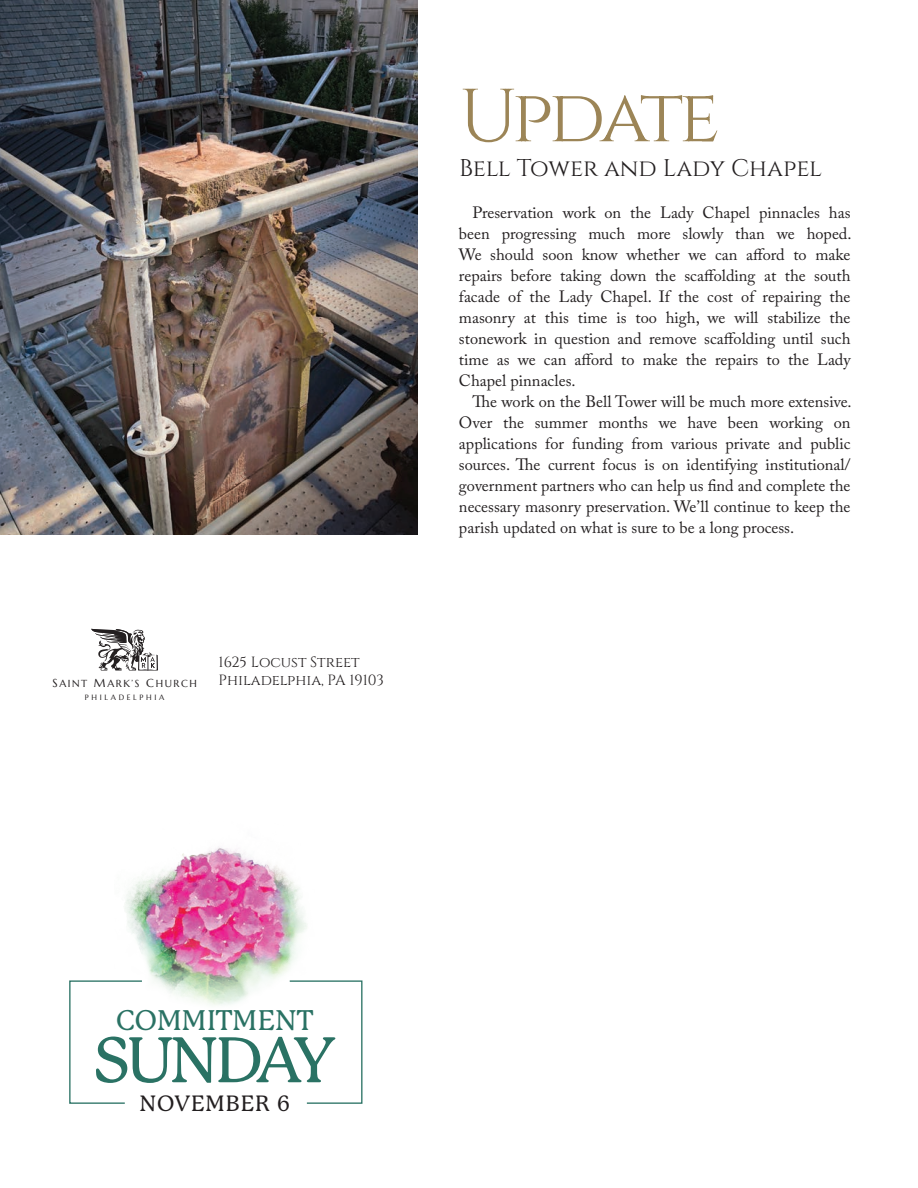
<style>
.page{position:relative;width:918px;height:1188px;background:#fff}
.page>*{position:absolute;margin:0;border:0;box-sizing:border-box;transform-origin:0 0}
.t1{font:75px "Cinzel";letter-spacing:-.075em;color:#9c8557}
.t2{font:500 63px "P Mackinac Pro";letter-spacing:-.06em;color:#2a7264}
.t3{font:500 27.75px "P Mackinac Pro";color:#2a7264}
.t4{font:24px "Cinzel";color:#231f20}
.t5{font:500 21.6px "P Mackinac Pro";letter-spacing:.04em;color:#231f20}
.t6{font:16.35px/21px "Adobe Caslon Pro";color:#231f20;text-align:justify}
.t7{font:14.85px "Cinzel";color:#231f20}
.t8{font:10.2px "Marcellus SC";letter-spacing:.15em;color:#231f20}
.t9{font:7.65px "Marcellus SC";letter-spacing:.35em;color:#231f20}
.s1{font-size:11.55px}
</style>
<div class="page">
<svg style="left:91px;top:629px;width:67px;height:42px"></svg>
<img style="left:0;top:0;width:417px;height:534px">
<img style="left:125px;top:847px;width:182px;height:158px">
<svg style="left:69px;top:980px;width:74px;height:124px"></svg>
<svg style="left:288px;top:980px;width:75px;height:124px"></svg>
<p class="t7" style="left:219px;top:652px;width:143px">1625 Locust Street</p>
<p class="t8" style="left:52px;top:677px;width:146px"><span class="s1">S</span>AINT <span class="s1">M</span>ARK’S <span class="s1">C</span>HURCH</p>
<p class="t7" style="left:219px;top:670px;width:167px">Philadelphia, PA 19103</p>
<p class="t9" style="left:85px;top:692px;width:81px">PHILADELPHIA</p>
<h1 class="t1" style="left:459px;top:68px;width:262px">Update</h1>
<h3 class="t4" style="left:459px;top:153px;width:365px">Bell Tower and Lady Chapel</h3>
<p class="t6" style="left:459px;top:202px;width:394px;text-indent:14px">Preservation work on the Lady Chapel pinnacles has been progressing much more slowly than we hoped.<br>We should soon know whether we can afford to make repairs before taking down the scaffolding at the south facade of the Lady Chapel. If the cost of repairing the masonry at this time is too high, we will stabilize the stonework in question and remove scaffolding until such time as we can afford to make the repairs to the Lady Chapel pinnacles.</p>
<p class="t6" style="left:459px;top:391px;width:394px;text-indent:14px">The work on the Bell Tower will be much more extensive.<br>Over the summer months we have been working on applications for funding from various private and public sources. The current focus is on identifying institutional/ government partners who can help us find and complete the necessary masonry preservation. We’ll continue to keep the parish updated on what is sure to be a long process.</p>
<h3 class="t3" style="left:116px;top:1004px;width:199px">COMMITMENT</h3>
<h2 class="t2" style="left:94px;top:1024px;width:244px">SUNDAY</h2>
<h3 class="t5" style="left:139px;top:1091px;width:152px">NOVEMBER 6</h3>
</div>
